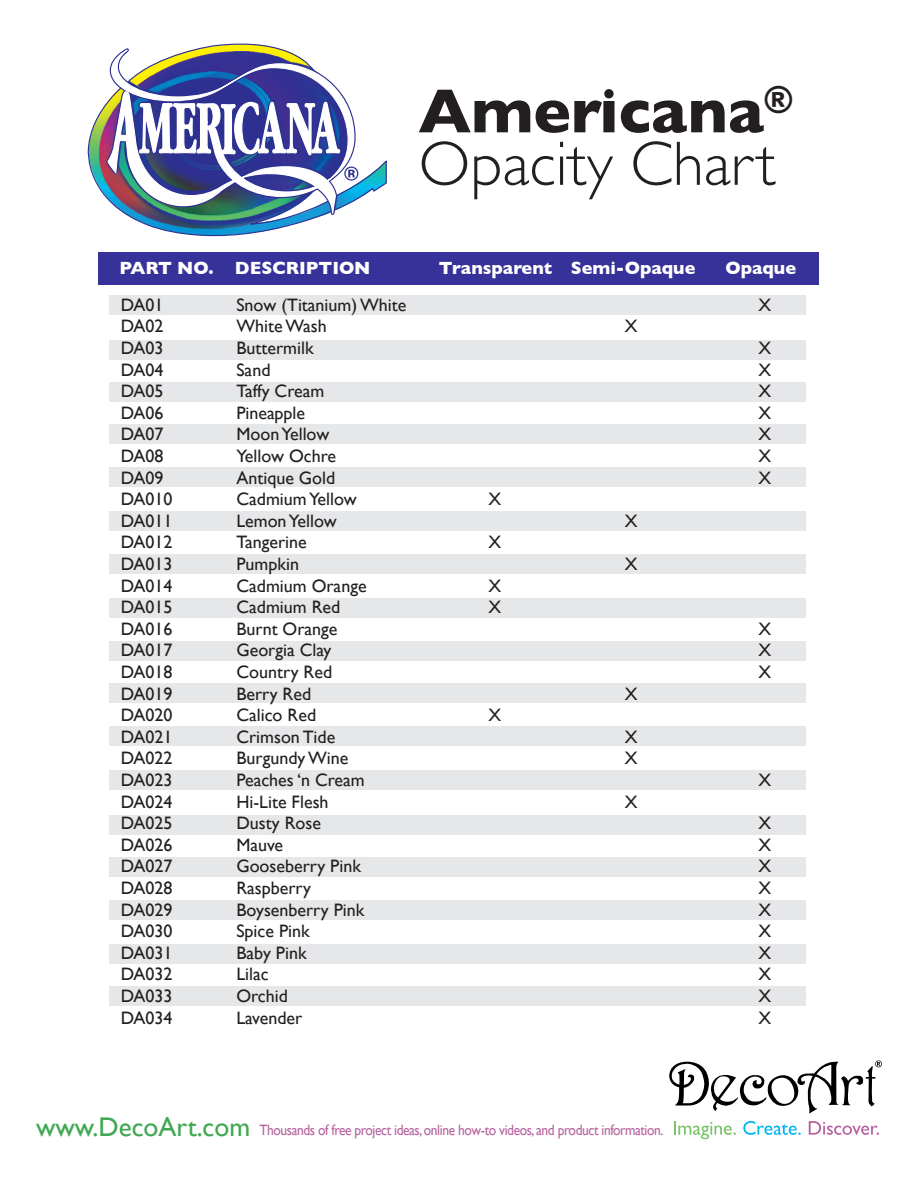
<style>
.page{position:relative;width:918px;height:1188px;background:#fff}
.page>*{position:absolute;margin:0;border:0;box-sizing:border-box;transform-origin:0 0}
.t1{font:300 63px/52.5px "Gill Sans";color:#231f20}
.t2{font:27px "Gill Sans";color:#40a851}
.t3{font:18px "Gill Sans";color:#231f20}
.t4{font:700 18px "Gill Sans";color:#fff}
.Copy{font:15px "Gill Sans";letter-spacing:-.03em;color:#b6629f;scale:.9 1}
.s1{font-weight:700}
</style>
<div class="page">
<svg style="left:669px;top:1060px;width:213px;height:54px"></svg>
<svg style="left:674px;top:1121px;width:62px;height:18px"></svg>
<svg style="left:743px;top:1121px;width:58px;height:14px"></svg>
<svg style="left:809px;top:1121px;width:70px;height:14px"></svg>
<div style="left:110px;top:295px;width:696px;height:20px;background:#e6e7e9"></div>
<div style="left:110px;top:340px;width:696px;height:20px;background:#e6e7e9"></div>
<div style="left:110px;top:382px;width:696px;height:19px;background:#e6e7e9"></div>
<div style="left:110px;top:424px;width:696px;height:19px;background:#e6e7e9"></div>
<div style="left:110px;top:467px;width:696px;height:20px;background:#e6e7e9"></div>
<div style="left:110px;top:857px;width:696px;height:20px;background:#e6e7e9"></div>
<div style="left:110px;top:901px;width:696px;height:19px;background:#e6e7e9"></div>
<div style="left:110px;top:944px;width:696px;height:20px;background:#e6e7e9"></div>
<div style="left:110px;top:986px;width:696px;height:20px;background:#e6e7e9"></div>
<div style="left:110px;top:511px;width:696px;height:19px;background:#e6e7e9"></div>
<div style="left:110px;top:554px;width:696px;height:20px;background:#e6e7e9"></div>
<div style="left:110px;top:598px;width:696px;height:19px;background:#e6e7e9"></div>
<div style="left:110px;top:641px;width:696px;height:20px;background:#e6e7e9"></div>
<div style="left:110px;top:683px;width:696px;height:20px;background:#e6e7e9"></div>
<div style="left:110px;top:727px;width:696px;height:19px;background:#e6e7e9"></div>
<div style="left:110px;top:770px;width:696px;height:20px;background:#e6e7e9"></div>
<div style="left:110px;top:815px;width:696px;height:20px;background:#e6e7e9"></div>
<div style="left:98px;top:253px;width:721px;height:32px;background:#373299"></div>
<svg style="left:87px;top:102px;width:300px;height:97px"></svg>
<svg style="left:107px;top:43px;width:251px;height:194px"></svg>
<p class="t1" style="left:418px;top:85px;width:376px"><span class="s1">Americana</span><sup>®<br></sup>Opacity Chart</p>
<p class="t4" style="left:119px;top:258px;width:253px">PART NO. DESCRIPTION</p>
<p class="t4" style="left:439px;top:258px;width:258px">Transparent Semi-Opaque</p>
<p class="t4" style="left:725px;top:258px;width:72px">Opaque</p>
<p class="t3" style="left:121px;top:294px;width:44px">DA01</p>
<p class="t3" style="left:236px;top:294px;width:171px">Snow (Titanium) White</p>
<p class="t3" style="left:758px;top:294px;width:14px">X</p>
<p class="t3" style="left:121px;top:316px;width:44px">DA02</p>
<p class="t3" style="left:236px;top:316px;width:92px">White Wash</p>
<p class="t3" style="left:625px;top:316px;width:14px">X</p>
<p class="t3" style="left:121px;top:337px;width:44px">DA03</p>
<p class="t3" style="left:236px;top:337px;width:79px">Buttermilk</p>
<p class="t3" style="left:758px;top:337px;width:14px">X</p>
<p class="t3" style="left:121px;top:359px;width:44px">DA04</p>
<p class="t3" style="left:236px;top:359px;width:36px">Sand</p>
<p class="t3" style="left:758px;top:359px;width:14px">X</p>
<p class="t3" style="left:121px;top:381px;width:44px">DA05</p>
<p class="t3" style="left:236px;top:381px;width:89px">Taffy Cream</p>
<p class="t3" style="left:758px;top:381px;width:14px">X</p>
<p class="t3" style="left:121px;top:402px;width:44px">DA06</p>
<p class="t3" style="left:236px;top:402px;width:70px">Pineapple</p>
<p class="t3" style="left:758px;top:402px;width:14px">X</p>
<p class="t3" style="left:121px;top:424px;width:44px">DA07</p>
<p class="t3" style="left:236px;top:424px;width:94px">Moon Yellow</p>
<p class="t3" style="left:758px;top:424px;width:14px">X</p>
<p class="t3" style="left:121px;top:445px;width:44px">DA08</p>
<p class="t3" style="left:236px;top:445px;width:101px">Yellow Ochre</p>
<p class="t3" style="left:758px;top:445px;width:14px">X</p>
<p class="t3" style="left:121px;top:467px;width:44px">DA09</p>
<p class="t3" style="left:236px;top:467px;width:100px">Antique Gold</p>
<p class="t3" style="left:758px;top:467px;width:14px">X</p>
<p class="t3" style="left:121px;top:489px;width:53px">DA010</p>
<p class="t3" style="left:236px;top:489px;width:122px">Cadmium Yellow</p>
<p class="t3" style="left:488px;top:489px;width:14px">X</p>
<p class="t3" style="left:121px;top:510px;width:53px">DA011</p>
<p class="t3" style="left:236px;top:510px;width:102px">Lemon Yellow</p>
<p class="t3" style="left:625px;top:510px;width:14px">X</p>
<p class="t3" style="left:121px;top:532px;width:53px">DA012</p>
<p class="t3" style="left:236px;top:532px;width:72px">Tangerine</p>
<p class="t3" style="left:488px;top:532px;width:14px">X</p>
<p class="t3" style="left:121px;top:553px;width:53px">DA013</p>
<p class="t3" style="left:236px;top:553px;width:64px">Pumpkin</p>
<p class="t3" style="left:625px;top:553px;width:14px">X</p>
<p class="t3" style="left:121px;top:575px;width:53px">DA014</p>
<p class="t3" style="left:236px;top:575px;width:132px">Cadmium Orange</p>
<p class="t3" style="left:488px;top:575px;width:14px">X</p>
<p class="t3" style="left:121px;top:597px;width:53px">DA015</p>
<p class="t3" style="left:236px;top:597px;width:105px">Cadmium Red</p>
<p class="t3" style="left:488px;top:597px;width:14px">X</p>
<p class="t3" style="left:121px;top:618px;width:53px">DA016</p>
<p class="t3" style="left:236px;top:618px;width:103px">Burnt Orange</p>
<p class="t3" style="left:758px;top:618px;width:14px">X</p>
<p class="t3" style="left:121px;top:640px;width:53px">DA017</p>
<p class="t3" style="left:236px;top:640px;width:96px">Georgia Clay</p>
<p class="t3" style="left:758px;top:640px;width:14px">X</p>
<p class="t3" style="left:121px;top:661px;width:53px">DA018</p>
<p class="t3" style="left:236px;top:661px;width:97px">Country Red</p>
<p class="t3" style="left:758px;top:661px;width:14px">X</p>
<p class="t3" style="left:121px;top:683px;width:53px">DA019</p>
<p class="t3" style="left:236px;top:683px;width:76px">Berry Red</p>
<p class="t3" style="left:625px;top:683px;width:14px">X</p>
<p class="t3" style="left:121px;top:705px;width:53px">DA020</p>
<p class="t3" style="left:236px;top:705px;width:81px">Calico Red</p>
<p class="t3" style="left:488px;top:705px;width:14px">X</p>
<p class="t3" style="left:121px;top:726px;width:53px">DA021</p>
<p class="t3" style="left:236px;top:726px;width:100px">Crimson Tide</p>
<p class="t3" style="left:625px;top:726px;width:14px">X</p>
<p class="t3" style="left:121px;top:748px;width:53px">DA022</p>
<p class="t3" style="left:236px;top:748px;width:114px">Burgundy Wine</p>
<p class="t3" style="left:625px;top:748px;width:14px">X</p>
<p class="t3" style="left:121px;top:769px;width:53px">DA023</p>
<p class="t3" style="left:236px;top:769px;width:130px">Peaches ‘n Cream</p>
<p class="t3" style="left:758px;top:769px;width:14px">X</p>
<p class="t3" style="left:121px;top:791px;width:53px">DA024</p>
<p class="t3" style="left:236px;top:791px;width:94px">Hi-Lite Flesh</p>
<p class="t3" style="left:625px;top:791px;width:14px">X</p>
<p class="t3" style="left:121px;top:813px;width:53px">DA025</p>
<p class="t3" style="left:236px;top:813px;width:86px">Dusty Rose</p>
<p class="t3" style="left:758px;top:813px;width:14px">X</p>
<p class="t3" style="left:121px;top:834px;width:53px">DA026</p>
<p class="t3" style="left:236px;top:834px;width:48px">Mauve</p>
<p class="t3" style="left:758px;top:834px;width:14px">X</p>
<p class="t3" style="left:121px;top:856px;width:53px">DA027</p>
<p class="t3" style="left:236px;top:856px;width:126px">Gooseberry Pink</p>
<p class="t3" style="left:758px;top:856px;width:14px">X</p>
<p class="t3" style="left:121px;top:877px;width:53px">DA028</p>
<p class="t3" style="left:236px;top:877px;width:76px">Raspberry</p>
<p class="t3" style="left:758px;top:877px;width:14px">X</p>
<p class="t3" style="left:121px;top:899px;width:53px">DA029</p>
<p class="t3" style="left:236px;top:899px;width:130px">Boysenberry Pink</p>
<p class="t3" style="left:758px;top:899px;width:14px">X</p>
<p class="t3" style="left:121px;top:921px;width:53px">DA030</p>
<p class="t3" style="left:236px;top:921px;width:75px">Spice Pink</p>
<p class="t3" style="left:758px;top:921px;width:14px">X</p>
<p class="t3" style="left:121px;top:942px;width:53px">DA031</p>
<p class="t3" style="left:236px;top:942px;width:72px">Baby Pink</p>
<p class="t3" style="left:758px;top:942px;width:14px">X</p>
<p class="t3" style="left:121px;top:964px;width:53px">DA032</p>
<p class="t3" style="left:236px;top:964px;width:34px">Lilac</p>
<p class="t3" style="left:758px;top:964px;width:14px">X</p>
<p class="t3" style="left:121px;top:985px;width:53px">DA033</p>
<p class="t3" style="left:236px;top:985px;width:53px">Orchid</p>
<p class="t3" style="left:758px;top:985px;width:14px">X</p>
<p class="t3" style="left:121px;top:1007px;width:53px">DA034</p>
<p class="t3" style="left:236px;top:1007px;width:67px">Lavender</p>
<p class="t3" style="left:758px;top:1007px;width:14px">X</p>
<p class="t2" style="left:36px;top:1111px;width:216px">www.DecoArt.com</p>
<p class="Copy" style="left:260px;top:1121px;width:450px">Thousands of free project ideas, online how-to videos, and product information.</p>
</div>
